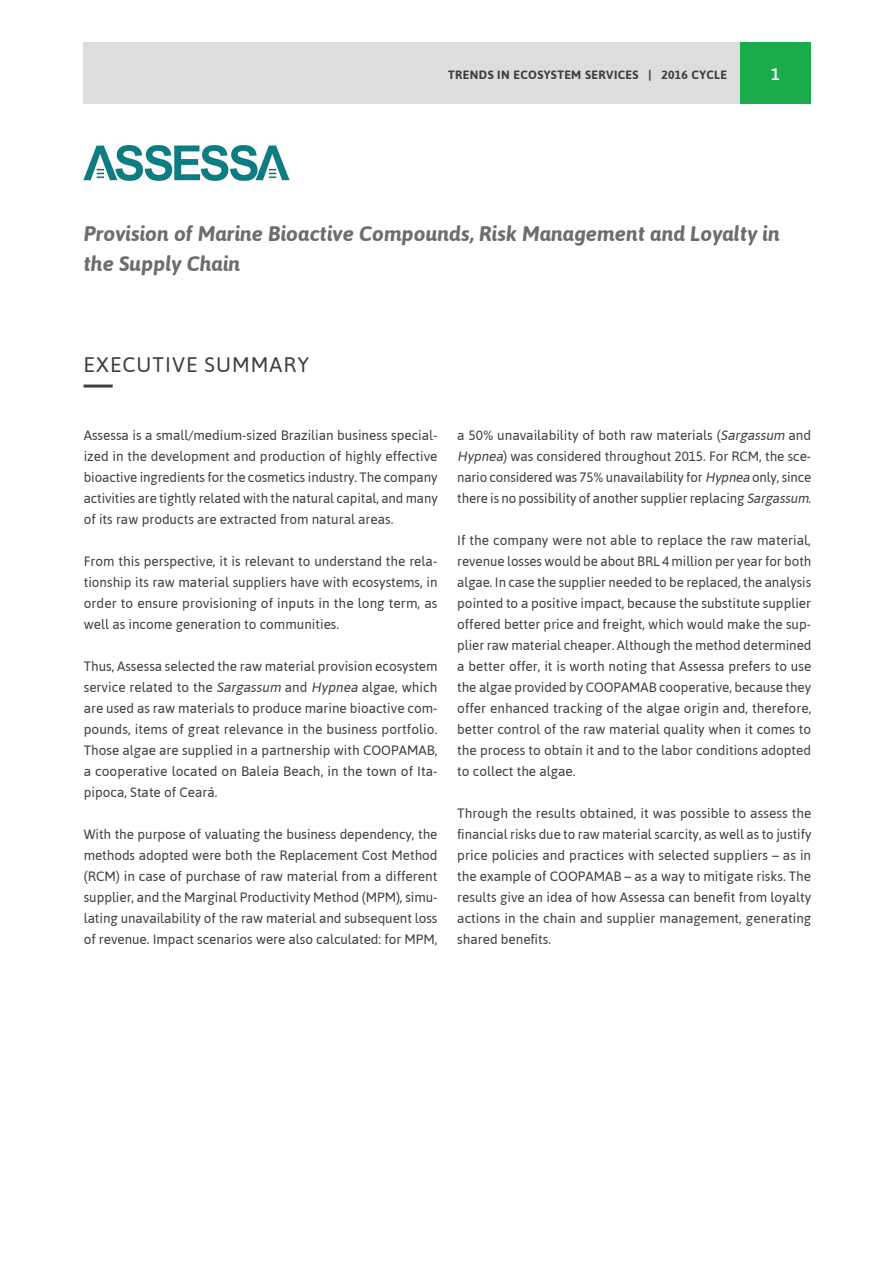
<style>
.page{position:relative;width:893px;height:1263px;background:#fff}
.page>*{position:absolute;margin:0;border:0;box-sizing:border-box;transform-origin:0 0}
.t1{font:italic 700 21px/30px "Asap";color:#6c6d70}
.t2{font:21px "Asap";letter-spacing:.05em;color:#3e3e3f}
.t3{font:500 16.5px "Asap";color:#fff}
.t4{font:13.5px/21px "Asap";color:#3e3e3f;text-align:justify}
.t5{font:700 12px "Asap";letter-spacing:.035em;color:#3e3e3f}
.s1{font-style:italic}
</style>
<div class="page">
<div style="left:84px;top:43px;width:727px;height:61px;background:#dcdddf"></div>
<div style="left:740px;top:43px;width:71px;height:61px;background:#1aab4b"></div>
<hr style="left:84px;top:385px;width:29px;height:3px;background:#3e3e3f">
<img style="left:83px;top:146px;width:206px;height:35px">
<p class="t5" style="left:448px;top:67px;width:280px">TRENDS IN ECOSYSTEM SERVICES | 2016 CYCLE</p>
<p class="t3" style="left:771px;top:63px;width:10px">1</p>
<h1 class="t1" style="left:84px;top:218px;width:697px">Provision of Marine Bioactive Compounds, Risk Management and Loyalty in the Supply Chain</h1>
<h1 class="t2" style="left:84px;top:351px;width:227px">EXECUTIVE SUMMARY</h1>
<p class="t4" style="left:84px;top:424px;width:356px">Assessa is a small/medium-sized Brazilian business special&shy;ized in the development and production of highly effective bioactive ingredients for the cosmetics industry. The company activities are tightly related with the natural capital, and many of its raw products are extracted from natural areas.</p>
<p class="t4" style="left:84px;top:550px;width:355px">From this perspective, it is relevant to understand the rela&shy;tionship its raw material suppliers have with ecosystems, in order to ensure provisioning of inputs in the long term, as well as income generation to communities.</p>
<p class="t4" style="left:84px;top:655px;width:355px">Thus, Assessa selected the raw material provision ecosystem service related to the <span class="s1">Sargassum</span> and <span class="s1">Hypnea</span> algae, which are used as raw materials to produce marine bioactive com&shy;pounds, items of great relevance in the business portfolio.<br>Those algae are supplied in a partnership with COOPAMAB, a cooperative located on Baleia Beach, in the town of Ita&shy;pipoca, State of Ceará.</p>
<p class="t4" style="left:84px;top:823px;width:355px">With the purpose of valuating the business dependency, the methods adopted were both the Replacement Cost Method (RCM) in case of purchase of raw material from a different supplier, and the Marginal Productivity Method (MPM), simu&shy;lating unavailability of the raw material and subsequent loss of revenue. Impact scenarios were also calculated: for MPM,</p>
<p class="t4" style="left:457px;top:424px;width:356px">a 50% unavailability of both raw materials (<span class="s1">Sargassum</span> and <span class="s1">Hypnea</span>) was considered throughout 2015. For RCM, the sce&shy;nario considered was 75% unavailability for <span class="s1">Hypnea</span> only, since there is no possibility of another supplier replacing <span class="s1">Sargassum</span>.</p>
<p class="t4" style="left:457px;top:529px;width:356px">If the company were not able to replace the raw material, revenue losses would be about BRL 4 million per year for both algae. In case the supplier needed to be replaced, the analysis pointed to a positive impact, because the substitute supplier offered better price and freight, which would make the sup&shy;plier raw material cheaper. Although the method determined a better offer, it is worth noting that Assessa prefers to use the algae provided by COOPAMAB cooperative, because they offer enhanced tracking of the algae origin and, therefore, better control of the raw material quality when it comes to the process to obtain it and to the labor conditions adopted to collect the algae.</p>
<p class="t4" style="left:457px;top:802px;width:356px">Through the results obtained, it was possible to assess the financial risks due to raw material scarcity, as well as to justify price policies and practices with selected suppliers – as in the example of COOPAMAB – as a way to mitigate risks. The results give an idea of how Assessa can benefit from loyalty actions in the chain and supplier management, generating shared benefits.</p>
</div>
